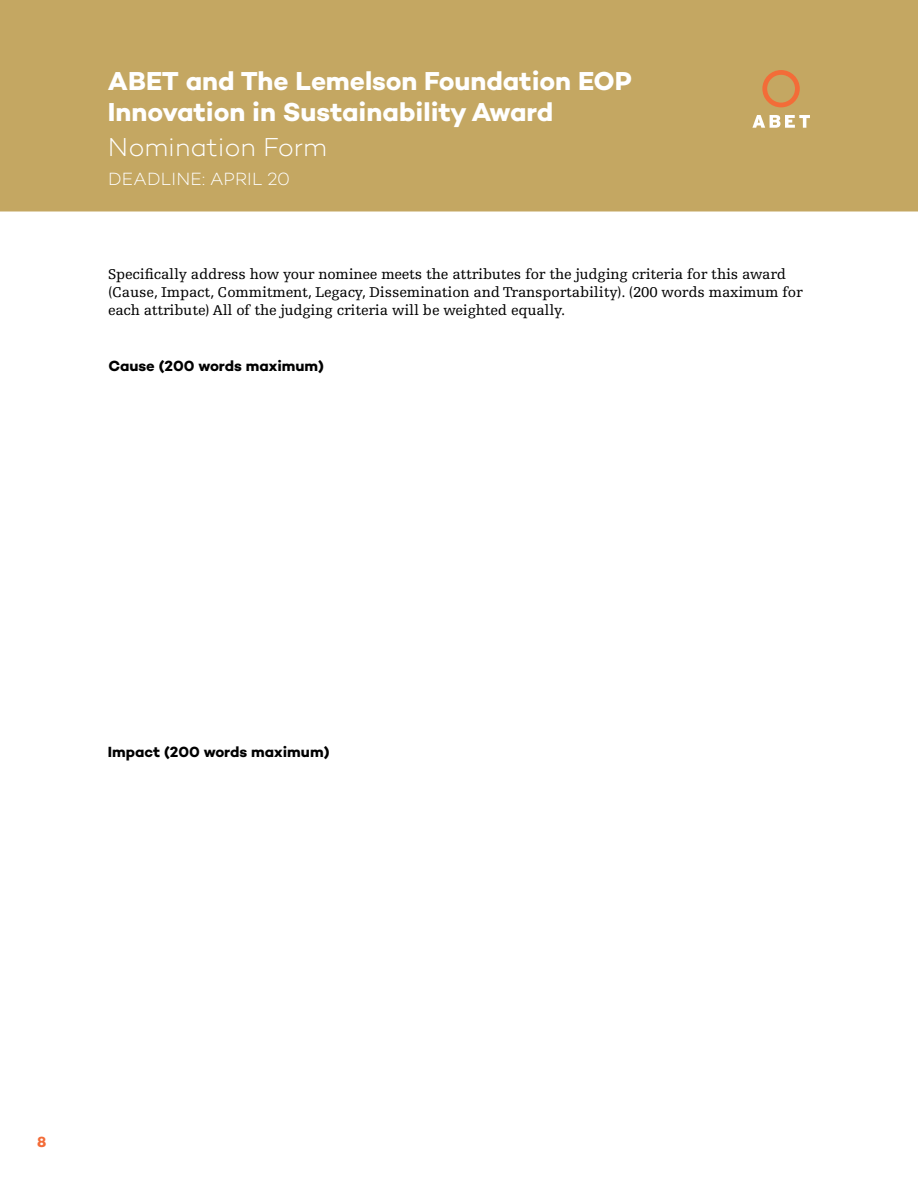
<style>
.page{position:relative;width:918px;height:1188px;background:#fff}
.page>*{position:absolute;margin:0;border:0;box-sizing:border-box;transform-origin:0 0}
.t1{font:700 26.4px/31.7px "Campton";color:#fff}
.t2{font:300 26.4px "Campton";color:#fff}
.t3{font:300 18px "Campton";letter-spacing:.01em;color:#fff}
.t4{font:15px/18px "Egyptienne FLT Std";letter-spacing:-.01em;color:#000}
.t5{font:700 15px "Campton";color:#000}
.t6{font:700 15px "Campton";color:#f36c38}
</style>
<div class="page">
<div style="left:0;top:0;width:918px;height:211px;background:#c4a762"></div>
<svg style="left:752px;top:115px;width:58px;height:13px"></svg>
<svg style="left:762px;top:70px;width:38px;height:37px"></svg>
<h1 class="t1" style="left:108px;top:65px;width:525px">ABET and The Lemelson Foundation EOP<br>Innovation in Sustainability Award</h1>
<h1 class="t2" style="left:108px;top:131px;width:220px">Nomination Form</h1>
<p class="t3" style="left:108px;top:168px;width:184px">DEADLINE: APRIL 20</p>
<p class="t4" style="left:108px;top:265px;width:696px">Specifically address how your nominee meets the attributes for the judging criteria for this award (Cause, Impact, Commitment, Legacy, Dissemination and Transportability). (200 words maximum for each attribute) All of the judging criteria will be weighted equally.</p>
<p class="t5" style="left:108px;top:356px;width:217px">Cause (200 words maximum)</p>
<p class="t5" style="left:108px;top:742px;width:223px">Impact (200 words maximum)</p>
<p class="t6" style="left:37px;top:1132px;width:11px">8</p>
</div>
